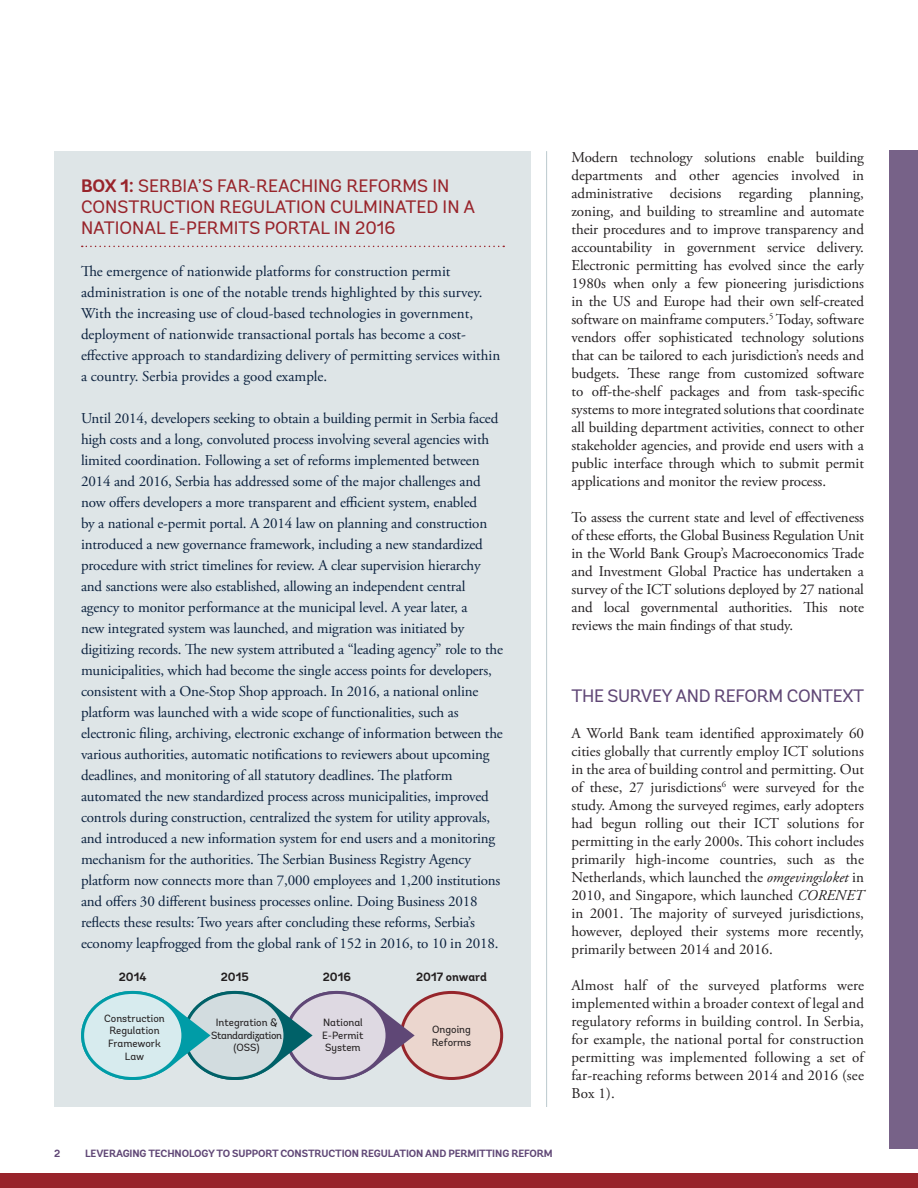
<style>
.page{position:relative;width:918px;height:1188px;background:#fff}
.page>*{position:absolute;margin:0;border:0;box-sizing:border-box;transform-origin:0 0}
.t1{font:18px/21px "Andes";color:#98242b}
.t2{font:18px "Andes";letter-spacing:-.02em;color:#604776}
.t3{font:15px/21px "Adobe Garamond Pro";letter-spacing:-.01em;color:#0b213e}
.t4{font:15px/18px "Adobe Garamond Pro";letter-spacing:-.005em;color:#231f20;text-align:justify}
.t5{font:700 12px "Andes";color:#231f20}
.t6{font:700 10.5px "Andes";letter-spacing:-.01em;color:#604776}
.t7{font:10.5px/12.6px "Andes";color:#231f20;text-align:center}
.t8{font:10.5px/12.6px "Andes";letter-spacing:-.03em;color:#231f20;text-align:center}
.s1{font-weight:700}
.s2{font-style:italic}
</style>
<div class="page">
<div style="left:0;top:1173px;width:918px;height:15px;background:#98242b"></div>
<div style="left:889px;top:150px;width:29px;height:999px;background:#776288"></div>
<div style="left:54px;top:151px;width:477px;height:956px;background:#dee5e7"></div>
<svg style="left:82px;top:246px;width:422px;height:1px"></svg>
<hr style="left:546px;top:151px;width:1px;height:956px;background:#c2cfd3">
<div style="left:401px;top:992px;width:101px;height:87px;background:#ebd6ce;border-radius:50%"></div>
<div style="left:400px;top:991px;width:103px;height:89px;border:3px solid #96252b;border-radius:50%"></div>
<svg style="left:81px;top:990px;width:334px;height:90px"></svg>
<div style="left:83px;top:992px;width:100px;height:87px;background:#d7ebee;border-radius:50%"></div>
<div style="left:81px;top:991px;width:103px;height:89px;border:3px solid #009ca7;border-radius:50%"></div>
<p class="t1" style="left:81px;top:175px;width:396px"><span class="s1">BOX 1:</span> SERBIA’S FAR-REACHING REFORMS IN<br>CONSTRUCTION REGULATION CULMINATED IN A<br>NATIONAL E-PERMITS PORTAL IN 2016</p>
<p class="t3" style="left:81px;top:261px;width:421px">The emergence of nationwide platforms for construction permit administration is one of the notable trends highlighted by this survey.<br>With the increasing use of cloud-based technologies in government, deployment of nationwide transactional portals has become a cost&shy;effective approach to standardizing delivery of permitting services within a country. Serbia provides a good example.</p>
<p class="t3" style="left:81px;top:408px;width:424px">Until 2014, developers seeking to obtain a building permit in Serbia faced high costs and a long, convoluted process involving several agencies with limited coordination. Following a set of reforms implemented between 2014 and 2016, Serbia has addressed some of the major challenges and now offers developers a more transparent and efficient system, enabled<br>by a national e-permit portal. A 2014 law on planning and construction introduced a new governance framework, including a new standardized procedure with strict timelines for review. A clear supervision hierarchy and sanctions were also established, allowing an independent central agency to monitor performance at the municipal level. A year later, a<br>new integrated system was launched, and migration was initiated by digitizing records. The new system attributed a “leading agency” role to the municipalities, which had become the single access points for developers, consistent with a One-Stop Shop approach. In 2016, a national online platform was launched with a wide scope of functionalities, such as electronic filing, archiving, electronic exchange of information between the various authorities, automatic notifications to reviewers about upcoming deadlines, and monitoring of all statutory deadlines. The platform automated the new standardized process across municipalities, improved controls during construction, centralized the system for utility approvals, and introduced a new information system for end users and a monitoring mechanism for the authorities. The Serbian Business Registry Agency platform now connects more than 7,000 employees and 1,200 institutions and offers 30 different business processes online. Doing Business 2018 reflects these results: Two years after concluding these reforms, Serbia’s economy leapfrogged from the global rank of 152 in 2016, to 10 in 2018.</p>
<p class="t5" style="left:119px;top:969px;width:29px">2014</p>
<p class="t5" style="left:221px;top:969px;width:30px">2015</p>
<p class="t5" style="left:323px;top:969px;width:30px">2016</p>
<p class="t5" style="left:416px;top:969px;width:72px">2017 onward</p>
<p class="t7" style="left:104px;top:1012px;width:62px">Construction<br>Regulation<br>Framework<br>Law</p>
<p class="t8" style="left:211px;top:1016px;width:72px">Integration &amp;<br>Standardization (OSS)</p>
<p class="t7" style="left:322px;top:1016px;width:43px;text-align:justify">National E-Permit System</p>
<p class="t7" style="left:432px;top:1023px;width:41px;text-align:left">Ongoing<br>Reforms</p>
<p class="t4" style="left:571px;top:149px;width:294px">Modern technology solutions enable building departments and other agencies involved in administrative decisions regarding planning, zoning, and building to streamline and automate their procedures and to improve transparency and accountability in government service delivery.<br>Electronic permitting has evolved since the early 1980s when only a few pioneering jurisdictions in the US and Europe had their own self-created software on mainframe computers.<sup>5</sup> Today, software vendors offer sophisticated technology solutions that can be tailored to each jurisdiction’s needs and budgets. These range from customized software to off-the-shelf packages and from task-specific systems to more integrated solutions that coordinate all building department activities, connect to other stakeholder agencies, and provide end users with a public interface through which to submit permit applications and monitor the review process.</p>
<p class="t4" style="left:571px;top:509px;width:294px">To assess the current state and level of effectiveness of these efforts, the Global Business Regulation Unit in the World Bank Group’s Macroeconomics Trade and Investment Global Practice has undertaken a survey of the ICT solutions deployed by 27 national and local governmental authorities. This note reviews the main findings of that study.</p>
<p class="t2" style="left:572px;top:685px;width:294px">THE SURVEY AND REFORM CONTEXT</p>
<p class="t4" style="left:571px;top:725px;width:294px">A World Bank team identified approximately 60 cities globally that currently employ ICT solutions in the area of building control and permitting. Out of these, 27 jurisdictions<sup>6</sup> were surveyed for the study. Among the surveyed regimes, early adopters had begun rolling out their ICT solutions for permitting in the early 2000s. This cohort includes primarily high-income countries, such as the Netherlands, which launched the <span class="s2">omgevingsloket</span> in 2010, and Singapore, which launched <span class="s2">CORENET </span>in 2001. The majority of surveyed jurisdictions, however, deployed their systems more recently, primarily between 2014 and 2016.</p>
<p class="t4" style="left:571px;top:977px;width:294px">Almost half of the surveyed platforms were implemented within a broader context of legal and regulatory reforms in building control. In Serbia, for example, the national portal for construction permitting was implemented following a set of far-reaching reforms between 2014 and 2016 (see Box 1).</p>
<p class="t6" style="left:54px;top:1147px;width:8px">2</p>
<p class="t6" style="left:85px;top:1146px;width:469px">LEVERAGING TECHNOLOGY TO SUPPORT CONSTRUCTION REGULATION AND PERMITTING REFORM</p>
</div>
